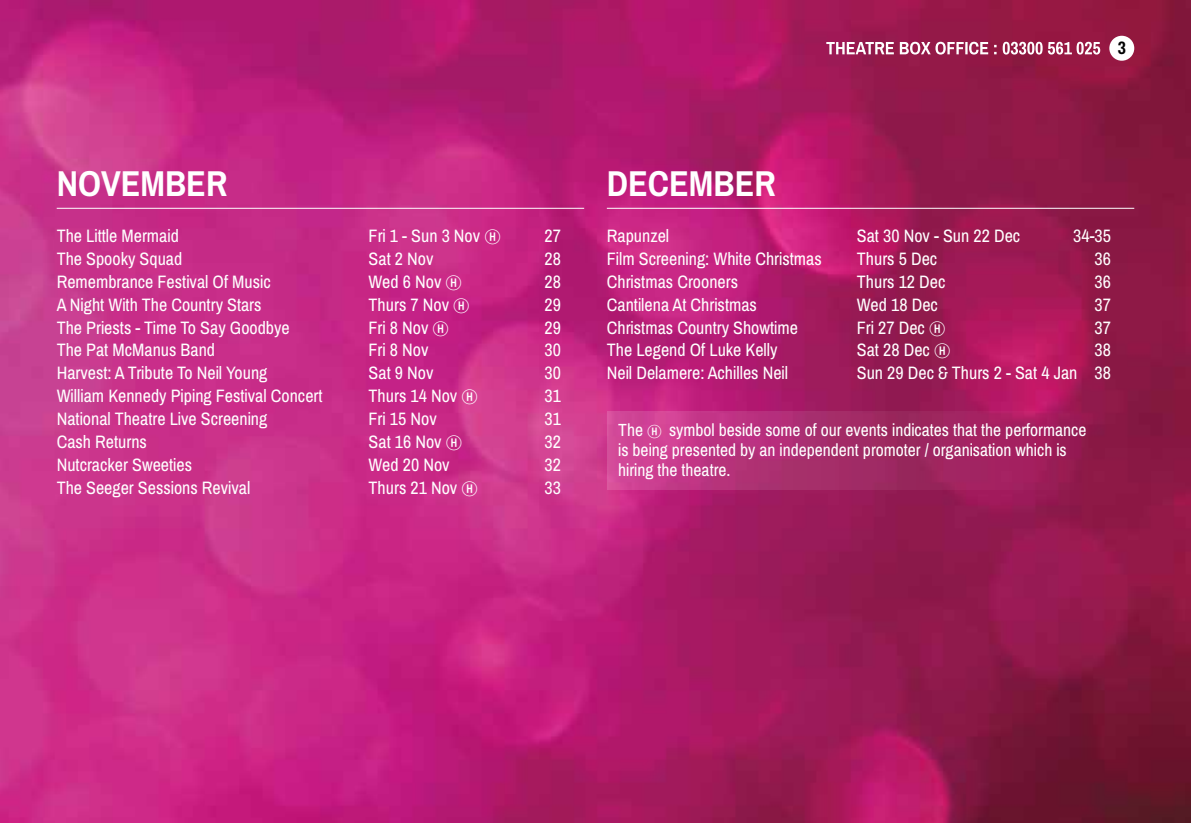
<style>
.page{position:relative;width:1191px;height:823px;background:#fff}
.page>*{position:absolute;margin:0;border:0;box-sizing:border-box;transform-origin:0 0}
.t1{font:700 36px "Archivo Narrow";color:#fff}
.t2{font:18px "Archivo Narrow";color:#fff}
.t3{font:700 18px "Archivo Narrow";color:#000}
.t4{font:17.6px/20px "Archivo Narrow";color:#fff}
.s1{font-family:"Combi Numerals Pro";font-size:20px}
.s2{font-family:"Combi Numerals Pro";font-size:18px}
</style>
<div class="page">
<img style="left:0;top:0;width:1191px;height:822px">
<svg style="left:607px;top:411px;width:504px;height:78px;background:#ac2c6e"></svg>
<hr style="left:57px;top:208px;width:527px;height:1px;background:#fff">
<hr style="left:607px;top:208px;width:527px;height:1px;background:#fff">
<div style="left:1109px;top:36px;width:25px;height:25px;background:#fff;border-radius:50%"></div>
<svg style="left:826px;top:42px;width:274px;height:13px"></svg>
<p class="t3" style="left:1117px;top:36px;width:10px">3</p>
<h1 class="t1" style="left:57px;top:162px;width:172px">NOVEMBER</h1>
<p class="t2" style="left:57px;top:225px;width:124px">The Little Mermaid</p>
<p class="t2" style="left:369px;top:225px;width:134px">Fri 1 - Sun 3 Nov <span class="s1">H</span></p>
<p class="t2" style="left:544px;top:225px;width:18px">27</p>
<p class="t2" style="left:57px;top:248px;width:127px">The Spooky Squad</p>
<p class="t2" style="left:369px;top:248px;width:66px">Sat 2 Nov</p>
<p class="t2" style="left:544px;top:248px;width:18px">28</p>
<p class="t2" style="left:57px;top:270px;width:216px">Remembrance Festival Of Music</p>
<p class="t2" style="left:369px;top:270px;width:95px">Wed 6 Nov <span class="s1">H</span></p>
<p class="t2" style="left:544px;top:270px;width:18px">28</p>
<p class="t2" style="left:57px;top:293px;width:206px">A Night With The Country Stars</p>
<p class="t2" style="left:369px;top:293px;width:102px">Thurs 7 Nov <span class="s1">H</span></p>
<p class="t2" style="left:544px;top:293px;width:18px">29</p>
<p class="t2" style="left:57px;top:316px;width:234px">The Priests - Time To Say Goodbye</p>
<p class="t2" style="left:369px;top:316px;width:82px">Fri 8 Nov <span class="s1">H</span></p>
<p class="t2" style="left:544px;top:316px;width:18px">29</p>
<p class="t2" style="left:57px;top:339px;width:160px">The Pat McManus Band</p>
<p class="t2" style="left:369px;top:339px;width:61px">Fri 8 Nov</p>
<p class="t2" style="left:544px;top:339px;width:18px">30</p>
<p class="t2" style="left:57px;top:362px;width:212px">Harvest: A Tribute To Neil Young</p>
<p class="t2" style="left:369px;top:362px;width:66px">Sat 9 Nov</p>
<p class="t2" style="left:544px;top:362px;width:18px">30</p>
<p class="t2" style="left:57px;top:385px;width:267px">William Kennedy Piping Festival Concert</p>
<p class="t2" style="left:369px;top:385px;width:111px">Thurs 14 Nov <span class="s1">H</span></p>
<p class="t2" style="left:544px;top:385px;width:18px">31</p>
<p class="t2" style="left:57px;top:407px;width:212px">National Theatre Live Screening</p>
<p class="t2" style="left:369px;top:407px;width:70px">Fri 15 Nov</p>
<p class="t2" style="left:544px;top:407px;width:18px">31</p>
<p class="t2" style="left:57px;top:430px;width:92px">Cash Returns</p>
<p class="t2" style="left:369px;top:430px;width:95px">Sat 16 Nov <span class="s1">H</span></p>
<p class="t2" style="left:544px;top:430px;width:18px">32</p>
<p class="t2" style="left:57px;top:453px;width:137px">Nutcracker Sweeties</p>
<p class="t2" style="left:369px;top:453px;width:82px">Wed 20 Nov</p>
<p class="t2" style="left:544px;top:453px;width:18px">32</p>
<p class="t2" style="left:57px;top:476px;width:195px">The Seeger Sessions Revival</p>
<p class="t2" style="left:369px;top:476px;width:111px">Thurs 21 Nov <span class="s1">H</span></p>
<p class="t2" style="left:544px;top:476px;width:18px">33</p>
<h1 class="t1" style="left:607px;top:162px;width:170px">DECEMBER</h1>
<p class="t2" style="left:607px;top:225px;width:64px">Rapunzel</p>
<p class="t2" style="left:857px;top:225px;width:165px">Sat 30 Nov - Sun 22 Dec</p>
<p class="t2" style="left:1073px;top:225px;width:39px">34-35</p>
<p class="t2" style="left:607px;top:248px;width:216px">Film Screening: White Christmas</p>
<p class="t2" style="left:857px;top:248px;width:82px">Thurs 5 Dec</p>
<p class="t2" style="left:1094px;top:248px;width:18px">36</p>
<p class="t2" style="left:607px;top:270px;width:133px">Christmas Crooners</p>
<p class="t2" style="left:857px;top:270px;width:90px">Thurs 12 Dec</p>
<p class="t2" style="left:1094px;top:270px;width:18px">36</p>
<p class="t2" style="left:607px;top:293px;width:152px">Cantilena At Christmas</p>
<p class="t2" style="left:857px;top:293px;width:82px">Wed 18 Dec</p>
<p class="t2" style="left:1094px;top:293px;width:18px">37</p>
<p class="t2" style="left:607px;top:316px;width:193px">Christmas Country Showtime</p>
<p class="t2" style="left:857px;top:316px;width:90px">Fri 27 Dec <span class="s1">H</span></p>
<p class="t2" style="left:1094px;top:316px;width:18px">37</p>
<p class="t2" style="left:607px;top:339px;width:172px">The Legend Of Luke Kelly</p>
<p class="t2" style="left:857px;top:339px;width:95px">Sat 28 Dec <span class="s1">H</span></p>
<p class="t2" style="left:1094px;top:339px;width:18px">38</p>
<p class="t2" style="left:607px;top:362px;width:183px">Neil Delamere: Achilles Neil</p>
<p class="t2" style="left:857px;top:362px;width:255px">Sun 29 Dec &amp; Thurs 2 - Sat 4 Jan 38</p>
<p class="t4" style="left:618px;top:420px;width:470px">The <span class="s2">H</span> symbol beside some of our events indicates that the performance is being presented by an independent promoter / organisation which is hiring the theatre.</p>
</div>
